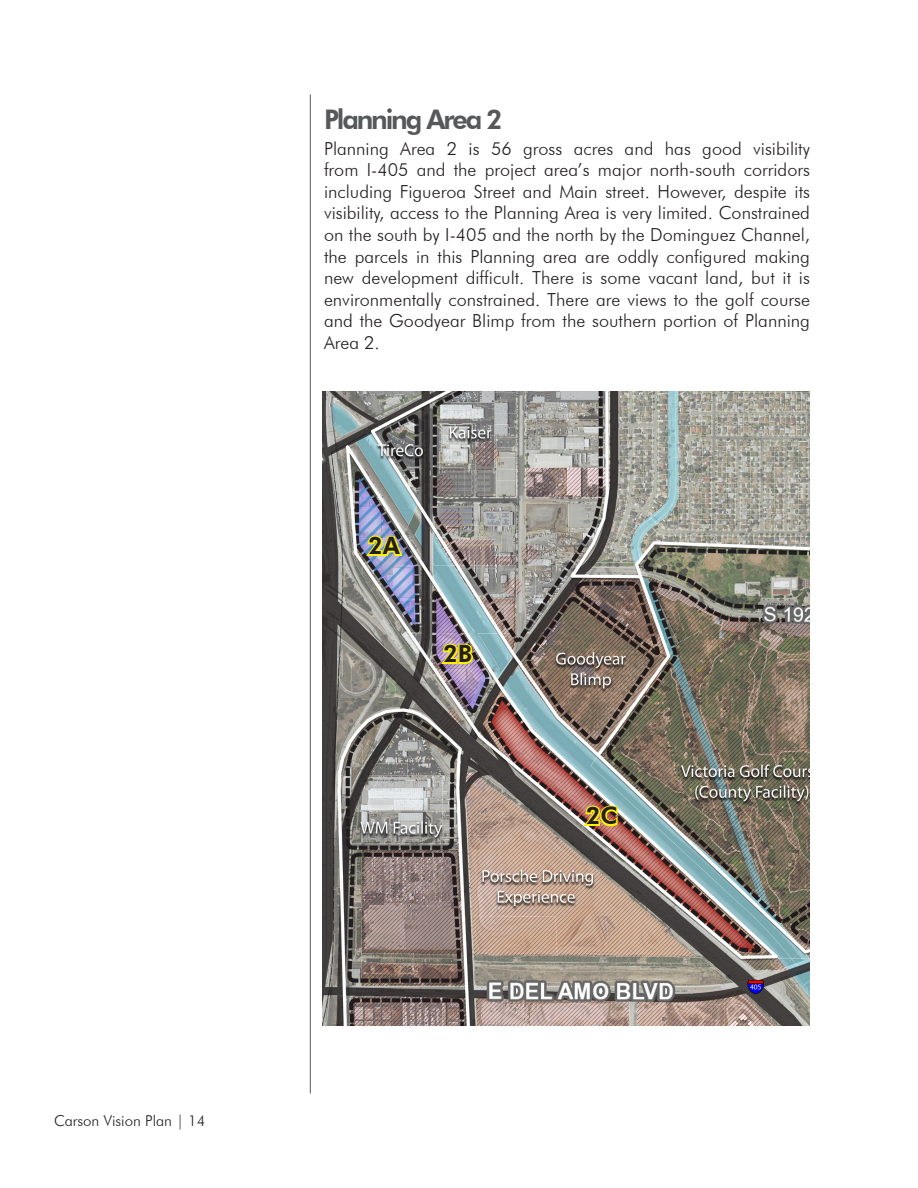
<style>
.page{position:relative;width:918px;height:1188px;background:#fff}
.page>*{position:absolute;margin:0;border:0;box-sizing:border-box;transform-origin:0 0}
.Heading_2{font:800 27px "Futura BT";letter-spacing:-.08em;color:#57585a}
.Subarea_Numbers{font:800 24px "Futura BT";color:#231f20}
.Body_Text{font:300 18px/21.6px "Futura BT";color:#231f20;text-align:justify}
.t1{font:300 15px "Futura BT";color:#231f20}
</style>
<div class="page">
<hr style="left:310px;top:94px;width:1px;height:1000px;background:#57585a">
<img style="left:323px;top:392px;width:487px;height:634px">
<svg style="left:363px;top:522px;width:42px;height:37px;background:#adb081"></svg>
<svg style="left:438px;top:641px;width:37px;height:26px"></svg>
<svg style="left:581px;top:803px;width:39px;height:26px"></svg>
<p class="t1" style="left:54px;top:1112px;width:153px">Carson Vision Plan | 14</p>
<p class="Heading_2" style="left:324px;top:103px;width:180px">Planning Area 2</p>
<p class="Body_Text" style="left:324px;top:137px;width:488px">Planning Area 2 is 56 gross acres and has good visibility from I-405 and the project area’s major north-south corridors including Figueroa Street and Main street. However, despite its visibility, access to the Planning Area is very limited. Constrained on the south by I-405 and the north by the Dominguez Channel, the parcels in this Planning area are oddly configured making new development difficult. There is some vacant land, but it is environmentally constrained. There are views to the golf course and the Goodyear Blimp from the southern portion of Planning Area 2.</p>
<p class="Subarea_Numbers" style="left:368px;top:531px;width:33px">2A</p>
<p class="Subarea_Numbers" style="left:443px;top:639px;width:31px">2B</p>
<p class="Subarea_Numbers" style="left:586px;top:801px;width:33px">2C</p>
</div>
